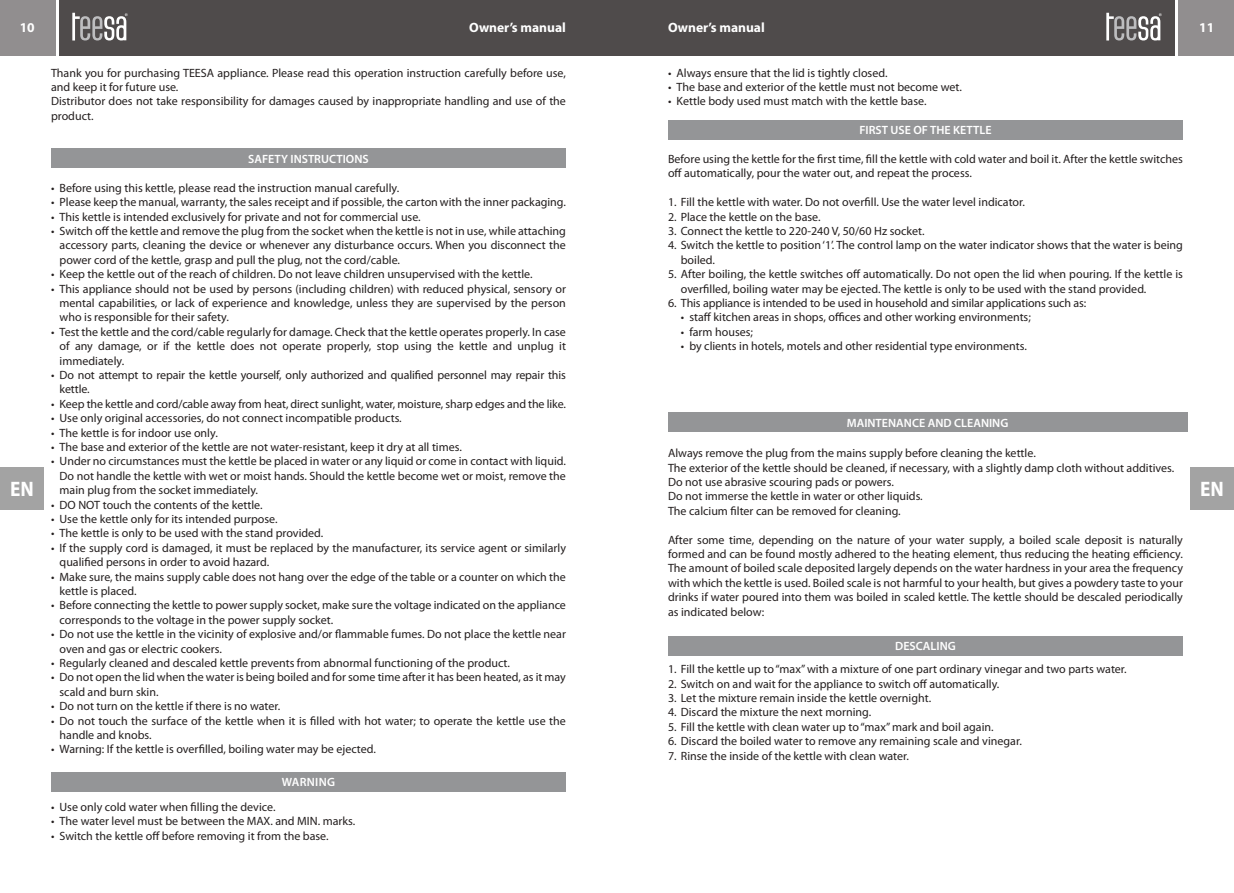
<style>
.page{position:relative;width:1234px;height:893px;background:#fff}
.page>*{position:absolute;margin:0;border:0;box-sizing:border-box;transform-origin:0 0}
.t1{font:700 semi-condensed 21px "Myriad Pro";color:#fff}
.t2{font:700 13.5px "Myriad Pro";color:#fff}
.t3{font:12px/14.4px "Myriad Pro";color:#231e1e}
.t4{font:600 12px "Myriad Pro";color:#fff}
.t5{font:600 12px "Myriad Pro";letter-spacing:.02em;color:#fff}
</style>
<div class="page">
<div style="left:668px;top:412px;width:518px;height:20px;background:#949597"></div>
<div style="left:668px;top:120px;width:514px;height:20px;background:#949597"></div>
<div style="left:668px;top:636px;width:514px;height:20px;background:#949597"></div>
<div style="left:51px;top:148px;width:515px;height:20px;background:#949597"></div>
<div style="left:51px;top:772px;width:515px;height:20px;background:#949597"></div>
<div style="left:1178px;top:0;width:55px;height:55px;background:#918e8f"></div>
<div style="left:617px;top:0;width:557px;height:55px;background:#4f4b4b"></div>
<svg style="left:1106px;top:13px;width:55px;height:28px"></svg>
<div style="left:1189px;top:467px;width:44px;height:43px;background:#a3a3a3"></div>
<div style="left:0;top:0;width:55px;height:55px;background:#918e8f"></div>
<div style="left:60px;top:0;width:557px;height:55px;background:#4f4b4b"></div>
<svg style="left:72px;top:13px;width:56px;height:28px"></svg>
<div style="left:0;top:467px;width:44px;height:43px;background:#a3a3a3"></div>
<p class="t2" style="left:20px;top:22px;width:16px">10</p>
<p class="t2" style="left:469px;top:22px;width:98px">Owner’s manual</p>
<p class="t2" style="left:668px;top:22px;width:98px">Owner’s manual</p>
<p class="t2" style="left:1198px;top:22px;width:16px">11</p>
<p class="t3" style="left:51px;top:66px;width:516px">Thank you for purchasing TEESA appliance. Please read this operation instruction carefully before use, and keep it for future use.<br>Distributor does not take responsibility for damages caused by inappropriate handling and use of the product.</p>
<p class="t4" style="left:248px;top:154px;width:122px">SAFETY INSTRUCTIONS</p>
<p class="t3" style="left:51px;top:182px;width:349px">• Before using this kettle, please read the instruction manual carefully.</p>
<p class="t3" style="left:51px;top:196px;width:516px">• Please keep the manual, warranty, the sales receipt and if possible, the carton with the inner packaging.</p>
<p class="t3" style="left:51px;top:210px;width:371px">• This kettle is intended exclusively for private and not for commercial use.</p>
<p class="t3" style="left:60px;top:225px;width:508px;text-align:justify;text-indent:-9px">• Switch off the kettle and remove the plug from the socket when the kettle is not in use, while attaching accessory parts, cleaning the device or whenever any disturbance occurs. When you disconnect the power cord of the kettle, grasp and pull the plug, not the cord/cable.</p>
<p class="t3" style="left:51px;top:268px;width:483px">• Keep the kettle out of the reach of children. Do not leave children unsupervised with the kettle.</p>
<p class="t3" style="left:60px;top:282px;width:508px;text-align:justify;text-indent:-9px">• This appliance should not be used by persons (including children) with reduced physical, sensory or mental capabilities, or lack of experience and knowledge, unless they are supervised by the person who is responsible for their safety.</p>
<p class="t3" style="left:60px;top:326px;width:508px;text-align:justify;text-indent:-9px">• Test the kettle and the cord/cable regularly for damage. Check that the kettle operates properly. In case of any damage, or if the kettle does not operate properly, stop using the kettle and unplug it immediately.</p>
<p class="t3" style="left:60px;top:369px;width:507px;text-indent:-9px">• Do not attempt to repair the kettle yourself, only authorized and qualified personnel may repair this kettle.</p>
<p class="t3" style="left:51px;top:398px;width:516px">• Keep the kettle and cord/cable away from heat, direct sunlight, water, moisture, sharp edges and the like.</p>
<p class="t3" style="left:51px;top:412px;width:352px">• Use only original accessories, do not connect incompatible products.</p>
<p class="t3" style="left:51px;top:426px;width:168px">• The kettle is for indoor use only.</p>
<p class="t3" style="left:51px;top:441px;width:412px">• The base and exterior of the kettle are not water-resistant, keep it dry at all times.</p>
<p class="t3" style="left:60px;top:455px;width:508px;text-align:justify;text-indent:-9px">• Under no circumstances must the kettle be placed in water or any liquid or come in contact with liquid.<br>Do not handle the kettle with wet or moist hands. Should the kettle become wet or moist, remove the main plug from the socket immediately.</p>
<p class="t3" style="left:51px;top:498px;width:213px">• DO NOT touch the contents of the kettle.</p>
<p class="t3" style="left:51px;top:513px;width:228px">• Use the kettle only for its intended purpose.</p>
<p class="t3" style="left:51px;top:527px;width:274px">• The kettle is only to be used with the stand provided.</p>
<p class="t3" style="left:60px;top:542px;width:508px;text-indent:-9px">• If the supply cord is damaged, it must be replaced by the manufacturer, its service agent or similarly qualified persons in order to avoid hazard.</p>
<p class="t3" style="left:60px;top:570px;width:508px;text-indent:-9px">• Make sure, the mains supply cable does not hang over the edge of the table or a counter on which the kettle is placed.</p>
<p class="t3" style="left:60px;top:599px;width:508px;text-indent:-9px">• Before connecting the kettle to power supply socket, make sure the voltage indicated on the appliance corresponds to the voltage in the power supply socket.</p>
<p class="t3" style="left:60px;top:628px;width:508px;text-indent:-9px">• Do not use the kettle in the vicinity of explosive and/or flammable fumes. Do not place the kettle near oven and gas or electric cookers.</p>
<p class="t3" style="left:51px;top:657px;width:460px">• Regularly cleaned and descaled kettle prevents from abnormal functioning of the product.</p>
<p class="t3" style="left:60px;top:671px;width:508px;text-indent:-9px">• Do not open the lid when the water is being boiled and for some time after it has been heated, as it may scald and burn skin.</p>
<p class="t3" style="left:51px;top:700px;width:231px">• Do not turn on the kettle if there is no water.</p>
<p class="t3" style="left:60px;top:714px;width:508px;text-indent:-9px">• Do not touch the surface of the kettle when it is filled with hot water; to operate the kettle use the handle and knobs.</p>
<p class="t3" style="left:51px;top:743px;width:326px">• Warning: If the kettle is overfilled, boiling water may be ejected.</p>
<p class="t3" style="left:668px;top:66px;width:221px">• Always ensure that the lid is tightly closed.</p>
<p class="t3" style="left:668px;top:81px;width:295px">• The base and exterior of the kettle must not become wet.</p>
<p class="t3" style="left:668px;top:95px;width:260px">• Kettle body used must match with the kettle base.</p>
<p class="t4" style="left:859px;top:125px;width:133px">FIRST USE OF THE KETTLE</p>
<p class="t3" style="left:668px;top:153px;width:516px">Before using the kettle for the first time, fill the kettle with cold water and boil it. After the kettle switches off automatically, pour the water out, and repeat the process.</p>
<p class="t3" style="left:668px;top:196px;width:358px">1. Fill the kettle with water. Do not overfill. Use the water level indicator.</p>
<p class="t3" style="left:668px;top:210px;width:154px">2. Place the kettle on the base.</p>
<p class="t3" style="left:668px;top:225px;width:258px">3. Connect the kettle to 220-240 V, 50/60 Hz socket.</p>
<p class="t3" style="left:680px;top:239px;width:503px;text-indent:-13px">4. Switch the kettle to position ‘1’. The control lamp on the water indicator shows that the water is being boiled.</p>
<p class="t3" style="left:680px;top:268px;width:503px;text-indent:-13px">5. After boiling, the kettle switches off automatically. Do not open the lid when pouring. If the kettle is overfilled, boiling water may be ejected. The kettle is only to be used with the stand provided.</p>
<p class="t3" style="left:668px;top:297px;width:419px">6. This appliance is intended to be used in household and similar applications such as:</p>
<p class="t3" style="left:680px;top:311px;width:351px">• staff kitchen areas in shops, offices and other working environments;</p>
<p class="t3" style="left:680px;top:326px;width:74px">• farm houses;</p>
<p class="t3" style="left:680px;top:340px;width:347px">• by clients in hotels, motels and other residential type environments.</p>
<p class="t4" style="left:846px;top:418px;width:163px">MAINTENANCE AND CLEANING</p>
<p class="t3" style="left:668px;top:447px;width:507px">Always remove the plug from the mains supply before cleaning the kettle.<br>The exterior of the kettle should be cleaned, if necessary, with a slightly damp cloth without additives.<br>Do not use abrasive scouring pads or powers.<br>Do not immerse the kettle in water or other liquids.<br>The calcium filter can be removed for cleaning.</p>
<p class="t3" style="left:668px;top:533px;width:516px;text-align:justify">After some time, depending on the nature of your water supply, a boiled scale deposit is naturally formed and can be found mostly adhered to the heating element, thus reducing the heating efficiency.<br>The amount of boiled scale deposited largely depends on the water hardness in your area the frequency with which the kettle is used. Boiled scale is not harmful to your health, but gives a powdery taste to your drinks if water poured into them was boiled in scaled kettle. The kettle should be descaled periodically as indicated below:</p>
<h1 class="t1" style="left:10px;top:480px;width:25px">EN</h1>
<h1 class="t1" style="left:1199px;top:480px;width:25px">EN</h1>
<p class="t4" style="left:895px;top:641px;width:62px">DESCALING</p>
<p class="t3" style="left:668px;top:663px;width:460px">1. Fill the kettle up to “max” with a mixture of one part ordinary vinegar and two parts water.</p>
<p class="t3" style="left:668px;top:677px;width:333px">2. Switch on and wait for the appliance to switch off automatically.</p>
<p class="t3" style="left:668px;top:692px;width:264px">3. Let the mixture remain inside the kettle overnight.</p>
<p class="t3" style="left:668px;top:706px;width:205px">4. Discard the mixture the next morning.</p>
<p class="t3" style="left:668px;top:721px;width:327px">5. Fill the kettle with clean water up to “max”mark and boil again.</p>
<p class="t3" style="left:668px;top:735px;width:355px">6. Discard the boiled water to remove any remaining scale and vinegar.</p>
<p class="t3" style="left:668px;top:749px;width:242px">7. Rinse the inside of the kettle with clean water.</p>
<p class="t5" style="left:282px;top:777px;width:55px">WARNING</p>
<p class="t3" style="left:51px;top:801px;width:226px">• Use only cold water when filling the device.</p>
<p class="t3" style="left:51px;top:815px;width:306px">• The water level must be between the MAX. and MIN. marks.</p>
<p class="t3" style="left:51px;top:830px;width:279px">• Switch the kettle off before removing it from the base.</p>
</div>
